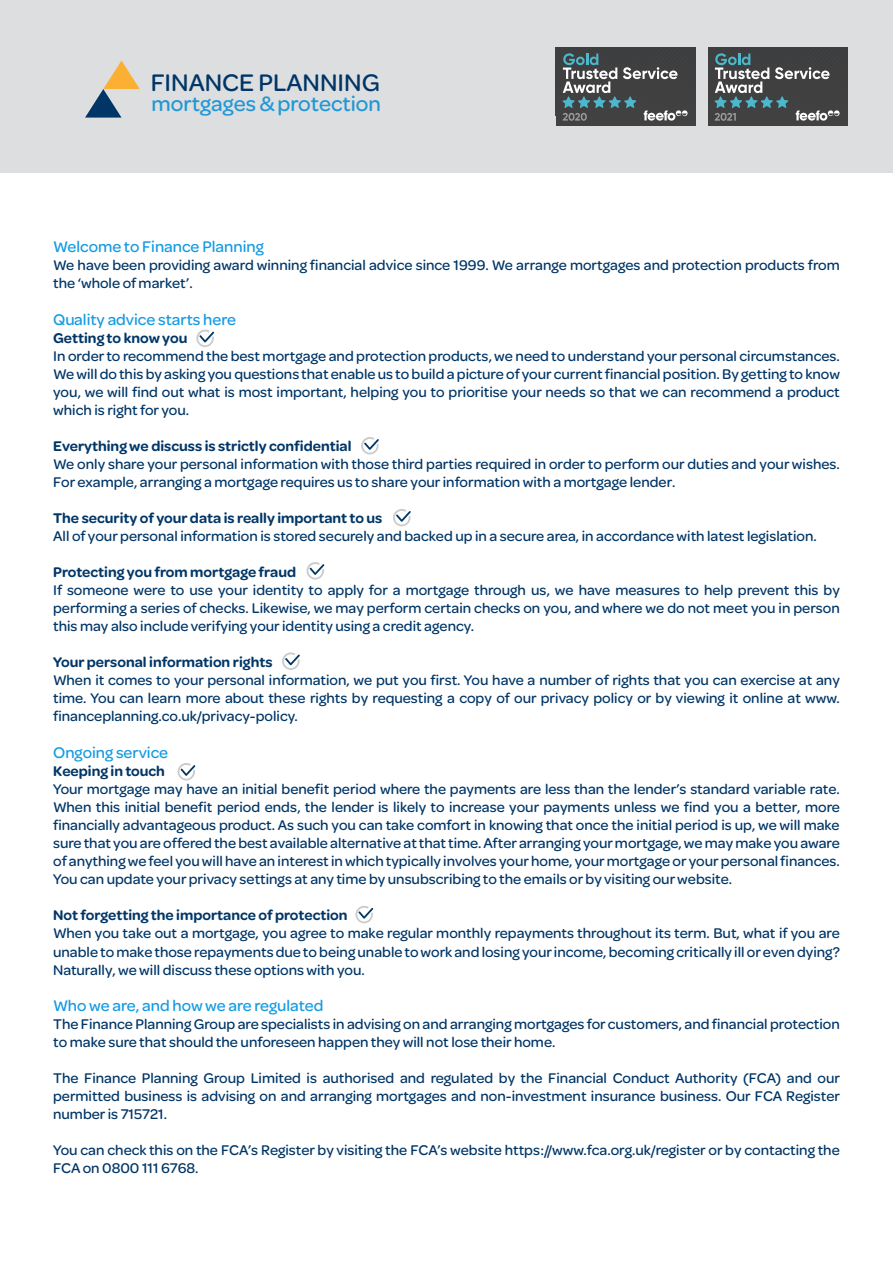
<style>
.page{position:relative;width:893px;height:1263px;background:#fff}
.page>*{position:absolute;margin:0;border:0;box-sizing:border-box;transform-origin:0 0}
.t1{font:500 25.5px "Omnes";color:#003667}
.t2{font:500 22.2px "Omnes";color:#2198d5}
.t3{font:500 16.8px "Omnes";color:#003667}
.t4{font:500 16.5px "Omnes";color:#169be2}
.t5{font:500 15px/18px "Omnes";color:#003667;text-align:justify}
.t6{font:600 15px "Omnes";color:#003667}
.t7{font:500 14.7px "Omnes";color:#2198d5}
</style>
<div class="page">
<div style="left:0;top:0;width:893px;height:172px;background:#dddee0"></div>
<svg style="left:85px;top:60px;width:55px;height:58px"></svg>
<svg style="left:196px;top:330px;width:18px;height:17px"></svg>
<svg style="left:282px;top:652px;width:18px;height:18px"></svg>
<svg style="left:361px;top:437px;width:18px;height:17px"></svg>
<svg style="left:306px;top:562px;width:18px;height:17px"></svg>
<svg style="left:178px;top:763px;width:17px;height:17px"></svg>
<svg style="left:355px;top:906px;width:18px;height:17px"></svg>
<div style="left:708px;top:47px;width:139px;height:79px;background:#414142"></div>
<svg style="left:714px;top:53px;width:125px;height:68px"></svg>
<div style="left:556px;top:47px;width:139px;height:79px;background:#414142"></div>
<svg style="left:562px;top:53px;width:125px;height:68px"></svg>
<svg style="left:393px;top:509px;width:18px;height:17px"></svg>
<p class="t1" style="left:151px;top:65px;width:231px">FINANCE PLANNING</p>
<p class="t2" style="left:152px;top:89px;width:231px">mortgages &amp; protection</p>
<p class="t3" style="left:147px;top:71px;width:152px">FINANCE PLANNING</p>
<p class="t7" style="left:148px;top:87px;width:153px">mortgages &amp; protection</p>
<p class="t4" style="left:53px;top:235px;width:212px">Welcome to Finance Planning</p>
<p class="t5" style="left:53px;top:255px;width:788px">We have been providing award winning financial advice since 1999. We arrange mortgages and protection products from the ‘whole of market’.</p>
<p class="t4" style="left:53px;top:308px;width:184px">Quality advice starts here</p>
<p class="t6" style="left:53px;top:327px;width:136px">Getting to know you</p>
<p class="t5" style="left:53px;top:346px;width:788px">In order to recommend the best mortgage and protection products, we need to understand your personal circumstances.<br>We will do this by asking you questions that enable us to build a picture of your current financial position. By getting to know you, we will find out what is most important, helping you to prioritise your needs so that we can recommend a product which is right for you.</p>
<p class="t6" style="left:53px;top:435px;width:300px">Everything we discuss is strictly confidential</p>
<p class="t5" style="left:53px;top:454px;width:788px">We only share your personal information with those third parties required in order to perform our duties and your wishes.<br>For example, arranging a mortgage requires us to share your information with a mortgage lender.</p>
<p class="t6" style="left:53px;top:507px;width:331px">The security of your data is really important to us</p>
<p class="t5" style="left:53px;top:526px;width:765px">All of your personal information is stored securely and backed up in a secure area, in accordance with latest legislation.</p>
<p class="t6" style="left:53px;top:561px;width:245px">Protecting you from mortgage fraud</p>
<p class="t5" style="left:53px;top:580px;width:788px">If someone were to use your identity to apply for a mortgage through us, we have measures to help prevent this by performing a series of checks. Likewise, we may perform certain checks on you, and where we do not meet you in person this may also include verifying your identity using a credit agency.</p>
<p class="t6" style="left:53px;top:651px;width:221px">Your personal information rights</p>
<p class="t5" style="left:53px;top:670px;width:788px">When it comes to your personal information, we put you first. You have a number of rights that you can exercise at any time. You can learn more about these rights by requesting a copy of our privacy policy or by viewing it online at www. financeplanning.co.uk/privacy-policy.</p>
<p class="t4" style="left:53px;top:742px;width:117px">Ongoing service</p>
<p class="t6" style="left:53px;top:761px;width:113px">Keeping in touch</p>
<p class="t5" style="left:53px;top:779px;width:788px">Your mortgage may have an initial benefit period where the payments are less than the lender’s standard variable rate.<br>When this initial benefit period ends, the lender is likely to increase your payments unless we find you a better, more financially advantageous product. As such you can take comfort in knowing that once the initial period is up, we will make sure that you are offered the best available alternative at that time. After arranging your mortgage, we may make you aware of anything we feel you will have an interest in which typically involves your home, your mortgage or your personal finances.<br>You can update your privacy settings at any time by unsubscribing to the emails or by visiting our website.</p>
<p class="t6" style="left:53px;top:905px;width:296px">Not forgetting the importance of protection</p>
<p class="t5" style="left:53px;top:923px;width:788px">When you take out a mortgage, you agree to make regular monthly repayments throughout its term. But, what if you are unable to make those repayments due to being unable to work and losing your income, becoming critically ill or even dying?<br>Naturally, we will discuss these options with you.</p>
<p class="t4" style="left:53px;top:995px;width:272px">Who we are, and how we are regulated</p>
<p class="t5" style="left:53px;top:1014px;width:788px">The Finance Planning Group are specialists in advising on and arranging mortgages for customers, and financial protection to make sure that should the unforeseen happen they will not lose their home.</p>
<p class="t5" style="left:53px;top:1068px;width:788px">The Finance Planning Group Limited is authorised and regulated by the Financial Conduct Authority (FCA) and our permitted business is advising on and arranging mortgages and non-investment insurance business. Our FCA Register number is 715721.</p>
<p class="t5" style="left:53px;top:1140px;width:788px">You can check this on the FCA’s Register by visiting the FCA’s website https://www.fca.org.uk/register or by contacting the<br>FCA on 0800 111 6768.</p>
</div>
